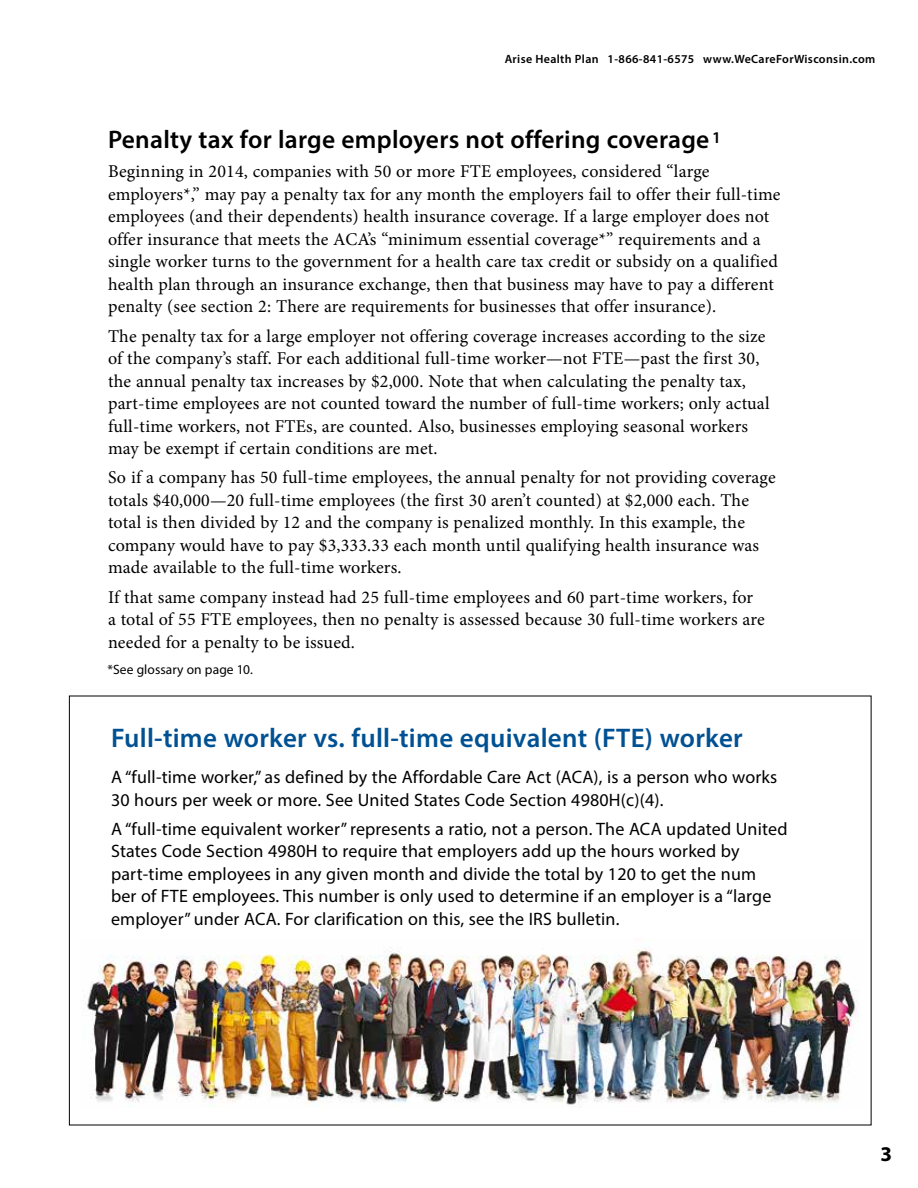
<style>
.page{position:relative;width:918px;height:1188px;background:#fff}
.page>*{position:absolute;margin:0;border:0;box-sizing:border-box;transform-origin:0 0}
.t1{font:600 27px "Myriad Pro";letter-spacing:.01em;color:#005193}
.t2{font:600 25.5px "Myriad Pro";letter-spacing:.01em;color:#000}
.t3{font:700 21px "Myriad Pro";color:#000}
.t4{font:18px/22.5px "Minion Pro";letter-spacing:.01em;color:#000}
.t5{font:18px/22.5px "Myriad Pro";letter-spacing:.01em;color:#000}
.t6{font:13.5px "Myriad Pro";letter-spacing:.005em;color:#000}
.t7{font:600 12px "Myriad Pro";letter-spacing:.03em;color:#000}
</style>
<div class="page">
<img style="left:82px;top:948px;width:776px;height:159px">
<p class="t7" style="left:505px;top:51px;width:372px">Arise Health Plan 1-866-841-6575 www.WeCareForWisconsin.com</p>
<h2 class="t2" style="left:108px;top:123px;width:614px">Penalty tax for large employers not offering coverage <sup>1</sup></h2>
<p class="t4" style="left:108px;top:160px;width:674px">Beginning in 2014, companies with 50 or more FTE employees, considered “large employers*,” may pay a penalty tax for any month the employers fail to offer their full-time employees (and their dependents) health insurance coverage. If a large employer does not offer insurance that meets the ACA’s “minimum essential coverage*” requirements and a single worker turns to the government for a health care tax credit or subsidy on a qualified health plan through an insurance exchange, then that business may have to pay a different penalty (see section 2: There are requirements for businesses that offer insurance).</p>
<p class="t4" style="left:108px;top:325px;width:663px">The penalty tax for a large employer not offering coverage increases according to the size of the company’s staff. For each additional full-time worker—not FTE—past the first 30, the annual penalty tax increases by $2,000. Note that when calculating the penalty tax, part-time employees are not counted toward the number of full-time workers; only actual full-time workers, not FTEs, are counted. Also, businesses employing seasonal workers may be exempt if certain conditions are met.</p>
<p class="t4" style="left:108px;top:466px;width:669px">So if a company has 50 full-time employees, the annual penalty for not providing coverage totals $40,000—20 full-time employees (the first 30 aren’t counted) at $2,000 each. The total is then divided by 12 and the company is penalized monthly. In this example, the company would have to pay $3,333.33 each month until qualifying health insurance was made available to the full-time workers.</p>
<p class="t4" style="left:108px;top:586px;width:658px">If that same company instead had 25 full-time employees and 60 part-time workers, for a total of 55 FTE employees, then no penalty is assessed because 30 full-time workers are needed for a penalty to be issued.</p>
<p class="t6" style="left:107px;top:661px;width:147px">*See glossary on page 10.</p>
<h1 class="t1" style="left:111px;top:721px;width:633px">Full-time worker vs. full-time equivalent (FTE) worker</h1>
<p class="t5" style="left:111px;top:766px;width:668px">A “full-time worker,” as defined by the Affordable Care Act (ACA), is a person who works<br>30 hours per week or more. See United States Code Section 4980H(c)(4).</p>
<p class="t5" style="left:111px;top:817px;width:678px">A “full-time equivalent worker” represents a ratio, not a person. The ACA updated United States Code Section 4980H to require that employers add up the hours worked by part-time employees in any given month and divide the total by 120 to get the num<br>ber of FTE employees. This number is only used to determine if an employer is a “large employer” under ACA. For clarification on this, see the IRS bulletin.</p>
<p class="t3" style="left:880px;top:1140px;width:13px">3</p>
</div>
